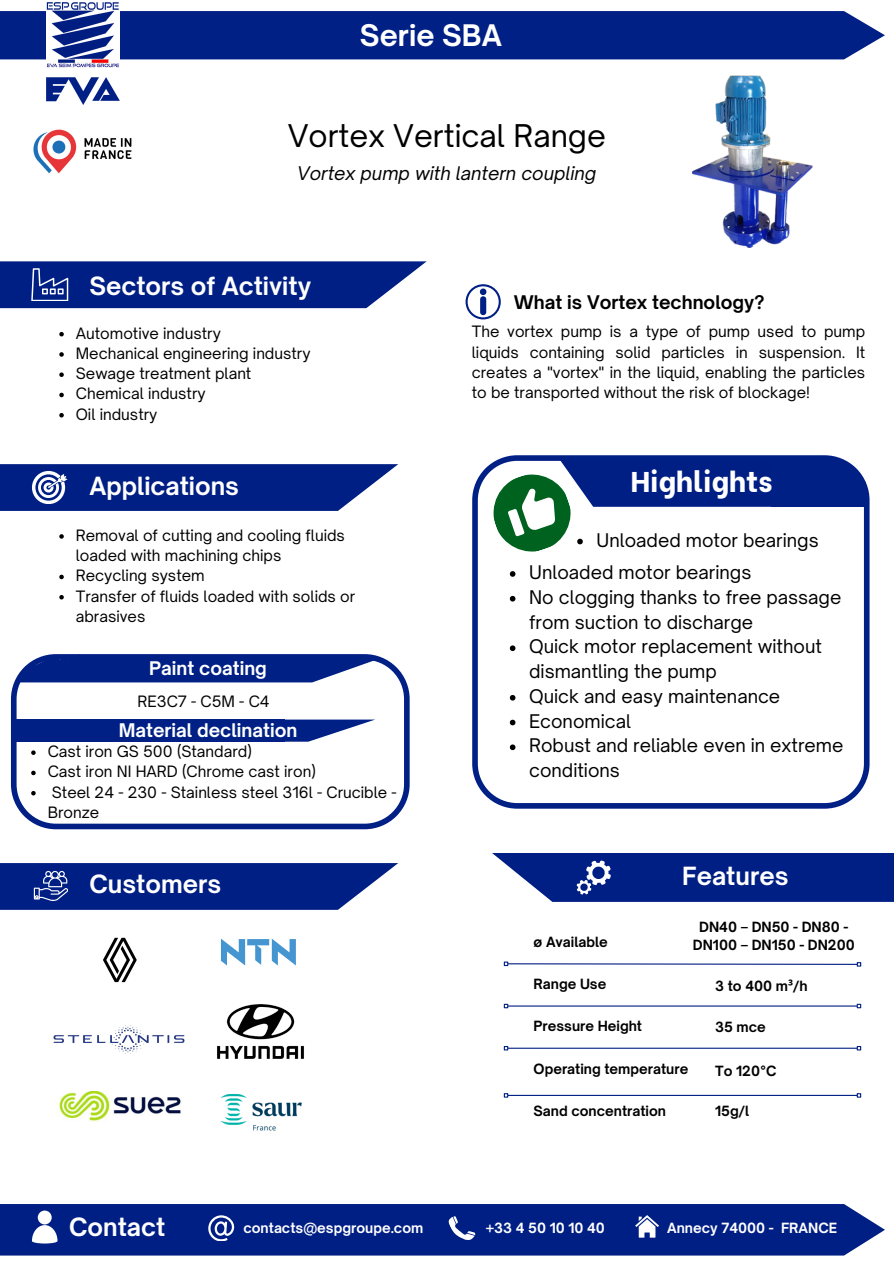
<style>
.page{position:relative;width:894px;height:1264px;background:#fff}
.page>*{position:absolute;margin:0;border:0;box-sizing:border-box;transform-origin:0 0}
.t1{font:30px "Open Sauce One";color:#000}
.t2{font:800 28.5px "Be Vietnam";color:#fff}
.t3{font:700 28.5px "Open Sauce One";color:#fff}
.t4{font:700 24px "Open Sauce One";color:#fff}
.t5{font:18px/24.8px "Open Sauce One";color:#000}
.t6{font:700 18px "Open Sauce One";color:#fff}
.t7{font:italic 18px "Open Sauce One";color:#000}
.t8{font:700 18px "Open Sauce One";color:#000}
.t9{font:15px/20.2px "Open Sauce One";color:#000}
.t10{font:700 13.5px/18px "Open Sauce One";color:#000;text-align:center}
.t11{font:700 13.5px "Open Sauce One";color:#fff}
.s1{font-family:"Noto Sans"}
</style>
<div class="page">
<img style="left:0;top:261px;width:426px;height:47px">
<svg style="left:31px;top:268px;width:37px;height:33px"></svg>
<img style="left:0;top:464px;width:398px;height:47px">
<svg style="left:32px;top:471px;width:36px;height:32px"></svg>
<img style="left:492px;top:853px;width:401px;height:48px">
<svg style="left:576px;top:860px;width:34px;height:34px"></svg>
<img style="left:0;top:863px;width:398px;height:46px">
<svg style="left:34px;top:870px;width:34px;height:31px"></svg>
<svg style="left:472px;top:455px;width:397px;height:353px"></svg>
<div style="left:559px;top:459px;width:211px;height:48px;background:#001f84"></div>
<div style="left:770px;top:459px;width:92px;height:23px;background:#002085"></div>
<div style="left:770px;top:482px;width:94px;height:25px;background:#002085"></div>
<svg style="left:103px;top:937px;width:33px;height:45px"></svg>
<img style="left:217px;top:1004px;width:87px;height:55px">
<img style="left:57px;top:1091px;width:125px;height:30px">
<img style="left:220px;top:1094px;width:82px;height:37px">
<img style="left:692px;top:75px;width:121px;height:173px">
<svg style="left:221px;top:938px;width:75px;height:27px"></svg>
<img style="left:53px;top:1025px;width:132px;height:29px">
<svg style="left:59px;top:534px;width:5px;height:4px"></svg>
<svg style="left:59px;top:574px;width:5px;height:5px"></svg>
<svg style="left:59px;top:595px;width:5px;height:4px"></svg>
<svg style="left:59px;top:332px;width:5px;height:4px"></svg>
<svg style="left:59px;top:352px;width:5px;height:5px"></svg>
<svg style="left:59px;top:372px;width:5px;height:5px"></svg>
<svg style="left:59px;top:393px;width:5px;height:4px"></svg>
<svg style="left:59px;top:413px;width:5px;height:4px"></svg>
<svg style="left:483px;top:464px;width:99px;height:97px"></svg>
<svg style="left:509px;top:571px;width:6px;height:5px"></svg>
<svg style="left:509px;top:596px;width:6px;height:5px"></svg>
<svg style="left:509px;top:645px;width:6px;height:6px"></svg>
<svg style="left:509px;top:695px;width:6px;height:5px"></svg>
<svg style="left:509px;top:719px;width:6px;height:6px"></svg>
<svg style="left:509px;top:744px;width:6px;height:6px"></svg>
<div style="left:0;top:1204px;width:884px;height:51px;background:#001f84"></div>
<svg style="left:32px;top:1210px;width:25px;height:33px"></svg>
<svg style="left:635px;top:1215px;width:23px;height:22px"></svg>
<svg style="left:208px;top:1214px;width:27px;height:26px"></svg>
<svg style="left:447px;top:1211px;width:29px;height:34px"></svg>
<img style="left:33px;top:129px;width:99px;height:45px">
<img style="left:46px;top:78px;width:46px;height:27px">
<img style="left:92px;top:78px;width:27px;height:23px">
<div style="left:0;top:11px;width:884px;height:48px;background:#002086"></div>
<img style="left:46px;top:2px;width:73px;height:66px">
<svg style="left:465px;top:284px;width:35px;height:35px"></svg>
<div style="left:480px;top:296px;width:6px;height:19px;background:#002085;border-radius:3px"></div>
<svg style="left:503px;top:961px;width:358px;height:5px"></svg>
<hr style="left:508px;top:1005px;width:348px;height:1px;background:#001f84">
<svg style="left:503px;top:1003px;width:5px;height:5px"></svg>
<svg style="left:856px;top:1003px;width:5px;height:5px"></svg>
<hr style="left:508px;top:1094px;width:348px;height:1px;background:#001f84">
<svg style="left:503px;top:1093px;width:5px;height:4px"></svg>
<svg style="left:856px;top:1093px;width:5px;height:4px"></svg>
<hr style="left:508px;top:1047px;width:348px;height:1px;background:#001f84">
<svg style="left:503px;top:1046px;width:5px;height:4px"></svg>
<svg style="left:856px;top:1046px;width:5px;height:4px"></svg>
<svg style="left:11px;top:656px;width:398px;height:173px"></svg>
<svg style="left:11px;top:719px;width:364px;height:22px"></svg>
<div style="left:13px;top:719px;width:272px;height:22px;background:#002085"></div>
<svg style="left:31px;top:750px;width:5px;height:5px"></svg>
<svg style="left:31px;top:770px;width:5px;height:5px"></svg>
<svg style="left:31px;top:791px;width:5px;height:4px"></svg>
<svg style="left:15px;top:654px;width:364px;height:28px;background:#1b3892"></svg>
<p class="t3" style="left:360px;top:17px;width:144px">Serie SBA</p>
<p class="t1" style="left:287px;top:117px;width:319px">Vortex Vertical Range</p>
<h3 class="t7" style="left:297px;top:162px;width:300px">Vortex pump with lantern coupling</h3>
<p class="t4" style="left:89px;top:271px;width:223px">Sectors of Activity</p>
<p class="t9" style="left:76px;top:323px;width:147px">Automotive industry</p>
<p class="t9" style="left:76px;top:343px;width:236px">Mechanical engineering industry</p>
<p class="t9" style="left:76px;top:363px;width:177px">Sewage treatment plant</p>
<p class="t9" style="left:76px;top:383px;width:131px">Chemical industry</p>
<p class="t9" style="left:76px;top:404px;width:83px">Oil industry</p>
<p class="t4" style="left:89px;top:471px;width:151px">Applications</p>
<p class="t9" style="left:76px;top:525px;width:270px">Removal of cutting and cooling fluids loaded with machining chips</p>
<h4 class="t9" style="left:76px;top:565px;width:130px">Recycling system</h4>
<p class="t9" style="left:76px;top:586px;width:281px">Transfer of fluids loaded with solids or abrasives</p>
<p class="t6" style="left:149px;top:656px;width:119px">Paint coating</p>
<p class="t9" style="left:138px;top:691px;width:133px">RE3C7 - C5M - C4</p>
<p class="t6" style="left:119px;top:719px;width:180px">Material declination</p>
<h3 class="t9" style="left:48px;top:741px;width:205px">Cast iron GS 500 (Standard)</h3>
<p class="t9" style="left:48px;top:761px;width:269px">Cast iron NI HARD (Chrome cast iron)</p>
<h6 class="t9" style="left:48px;top:781px;width:350px">Steel 24 - 230 - Stainless steel 316l - Crucible -<br>Bronze</h6>
<h3 class="t4" style="left:89px;top:869px;width:133px">Customers</h3>
<p class="t8" style="left:513px;top:290px;width:252px">What is Vortex technology?</p>
<p class="t9" style="left:471px;top:321px;width:395px;text-align:justify">The vortex pump is a type of pump used to pump liquids containing solid particles in suspension. It creates a "vortex" in the liquid, enabling the particles to be transported without the risk of blockage!</p>
<h5 class="t2" style="left:630px;top:458px;width:143px">Highlights</h5>
<p class="t5" style="left:596px;top:527px;width:224px">Unloaded motor bearings</p>
<p class="t5" style="left:529px;top:560px;width:224px">Unloaded motor bearings</p>
<p class="t5" style="left:529px;top:584px;width:313px">No clogging thanks to free passage from suction to discharge</p>
<p class="t5" style="left:529px;top:634px;width:294px">Quick motor replacement without dismantling the pump</p>
<h3 class="t5" style="left:529px;top:683px;width:252px">Quick and easy maintenance</h3>
<p class="t5" style="left:529px;top:708px;width:103px">Economical</p>
<p class="t5" style="left:529px;top:733px;width:315px">Robust and reliable even in extreme conditions</p>
<p class="t4" style="left:682px;top:860px;width:108px">Features</p>
<p class="t10" style="left:692px;top:917px;width:163px">DN40 – DN50 - DN80 -<br>DN100 – DN150 - DN200</p>
<p class="t10" style="left:715px;top:976px;width:94px">3 to 400 m<span class="s1">³</span>/h</p>
<p class="t10" style="left:715px;top:1018px;width:52px">35 mce</p>
<h4 class="t10" style="left:715px;top:1061px;width:63px">To 120°C</h4>
<h4 class="t10" style="left:715px;top:1101px;width:36px">15g/l</h4>
<p class="t10" style="left:533px;top:932px;width:76px">ø Available</p>
<p class="t10" style="left:533px;top:975px;width:74px">Range Use</p>
<p class="t10" style="left:533px;top:1017px;width:110px">Pressure Height</p>
<p class="t10" style="left:533px;top:1059px;width:156px">Operating temperature</p>
<p class="t10" style="left:533px;top:1101px;width:134px">Sand concentration</p>
<p class="t4" style="left:69px;top:1211px;width:98px">Contact</p>
<p class="t11" style="left:243px;top:1219px;width:181px">contacts@espgroupe.com</p>
<p class="t11" style="left:485px;top:1219px;width:121px">+33 4 50 10 10 40</p>
<p class="t11" style="left:667px;top:1219px;width:171px">Annecy 74000 - FRANCE</p>
</div>
